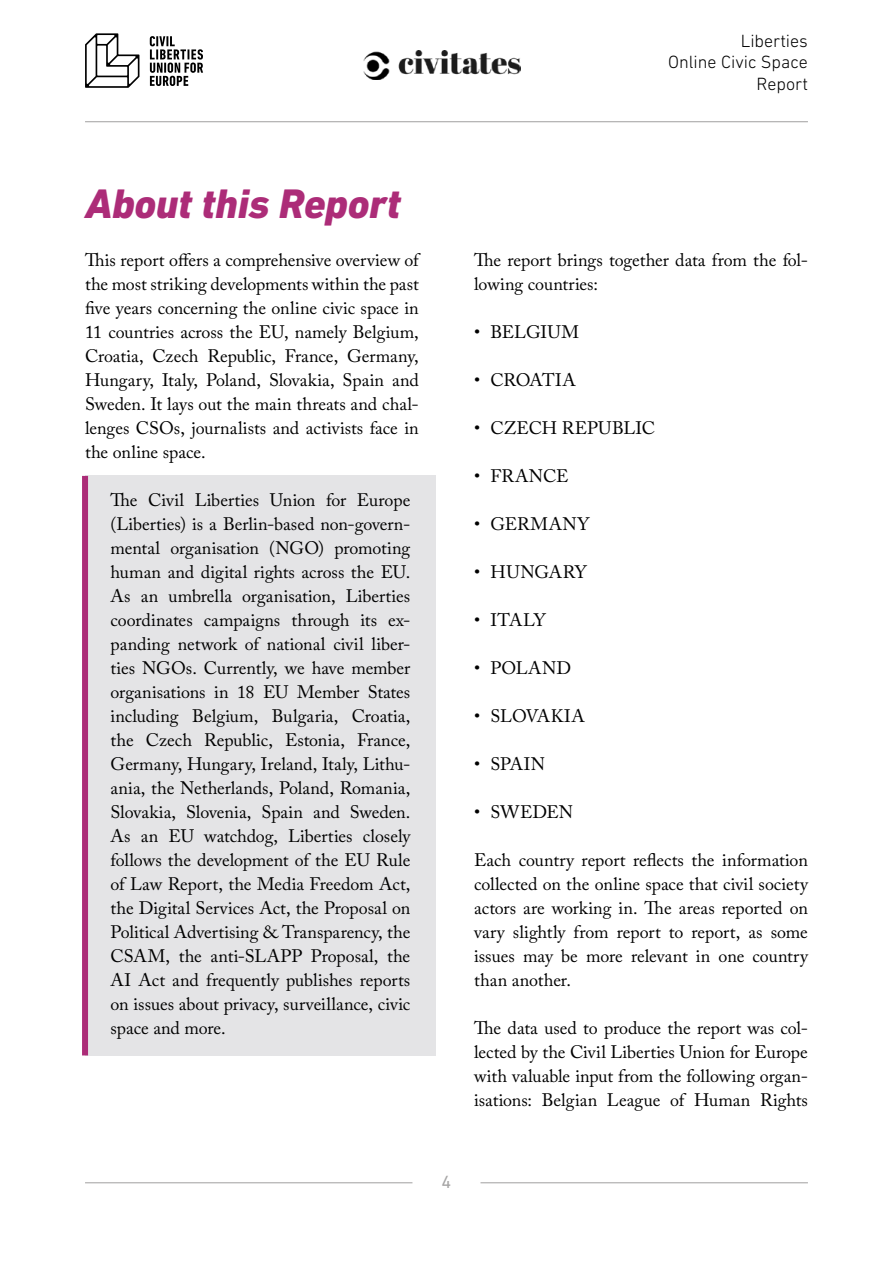
<style>
.page{position:relative;width:893px;height:1263px;background:#fff}
.page>*{position:absolute;margin:0;border:0;box-sizing:border-box;transform-origin:0 0}
.t1{font:italic 800 42px "DIN Next LT Pro";letter-spacing:-.005em;color:#ac2c78}
.t2{font:18px/24px "Adobe Caslon Pro";color:#000;text-align:justify}
.t3{font:300 18px/21.6px "DIN Next LT Pro";color:#000;text-align:right}
.t4{font:18px "Adobe Caslon Pro";letter-spacing:-.025em;color:#000}
.t5{font:18px "Adobe Caslon Pro";letter-spacing:.03em;color:#000}
.t6{font:18px "DIN Next LT Pro";color:#a6a5a5}
</style>
<div class="page">
<svg style="left:150px;top:36px;width:53px;height:50px"></svg>
<svg style="left:85px;top:33px;width:54px;height:55px"></svg>
<hr style="left:480px;top:1182px;width:328px;height:1px;background:#a6a5a5">
<hr style="left:85px;top:121px;width:723px;height:1px;background:#a6a5a5">
<hr style="left:85px;top:1182px;width:327px;height:1px;background:#a6a5a5">
<img style="left:363px;top:50px;width:157px;height:30px">
<div style="left:85px;top:476px;width:351px;height:580px;background:#e4e4e6"></div>
<div style="left:82px;top:476px;width:6px;height:579px;background:#ac2c78"></div>
<p class="t3" style="left:668px;top:30px;width:141px">Liberties<br>Online Civic Space<br>Report</p>
<h1 class="t1" style="left:85px;top:179px;width:317px">About this Report</h1>
<p class="t2" style="left:85px;top:248px;width:335px">This report offers a comprehensive overview of the most striking developments within the past five years concerning the online civic space in 11 countries across the EU, namely Belgium, Croatia, Czech Republic, France, Germany, Hungary, Italy, Poland, Slovakia, Spain and Sweden. It lays out the main threats and chal&shy;lenges CSOs, journalists and activists face in the online space.</p>
<p class="t2" style="left:111px;top:488px;width:301px">The Civil Liberties Union for Europe (Liberties) is a Berlin-based non-govern&shy;mental organisation (NGO) promoting human and digital rights across the EU.<br>As an umbrella organisation, Liberties coordinates campaigns through its ex&shy;panding network of national civil liber&shy;ties NGOs. Currently, we have member organisations in 18 EU Member States including Belgium, Bulgaria, Croatia, the Czech Republic, Estonia, France, Germany, Hungary, Ireland, Italy, Lithu&shy;ania, the Netherlands, Poland, Romania, Slovakia, Slovenia, Spain and Sweden.<br>As an EU watchdog, Liberties closely follows the development of the EU Rule of Law Report, the Media Freedom Act, the Digital Services Act, the Proposal on Political Advertising &amp; Transparency, the CSAM, the anti-SLAPP Proposal, the AI Act and frequently publishes reports on issues about privacy, surveillance, civic space and more.</p>
<p class="t2" style="left:474px;top:248px;width:335px">The report brings together data from the fol&shy;lowing countries:</p>
<p class="t2" style="left:474px;top:320px;width:107px">• BELGIUM</p>
<p class="t4" style="left:474px;top:369px;width:103px">• CROATIA</p>
<p class="t2" style="left:474px;top:416px;width:183px">• CZECH REPUBLIC</p>
<p class="t2" style="left:474px;top:464px;width:96px">• FRANCE</p>
<p class="t5" style="left:474px;top:513px;width:117px">• GERMANY</p>
<p class="t2" style="left:474px;top:560px;width:114px">• HUNGARY</p>
<p class="t2" style="left:474px;top:608px;width:73px">• ITALY</p>
<p class="t2" style="left:474px;top:656px;width:99px">• POLAND</p>
<p class="t2" style="left:474px;top:704px;width:112px">• SLOVAKIA</p>
<p class="t2" style="left:474px;top:752px;width:72px">• SPAIN</p>
<p class="t2" style="left:474px;top:800px;width:100px">• SWEDEN</p>
<p class="t2" style="left:474px;top:848px;width:335px">Each country report reflects the information collected on the online space that civil society actors are working in. The areas reported on vary slightly from report to report, as some issues may be more relevant in one country than another.</p>
<p class="t2" style="left:474px;top:1016px;width:335px">The data used to produce the report was col&shy;lected by the Civil Liberties Union for Europe with valuable input from the following organ&shy;isations: Belgian League of Human Rights</p>
<p class="t6" style="left:442px;top:1172px;width:11px">4</p>
</div>
